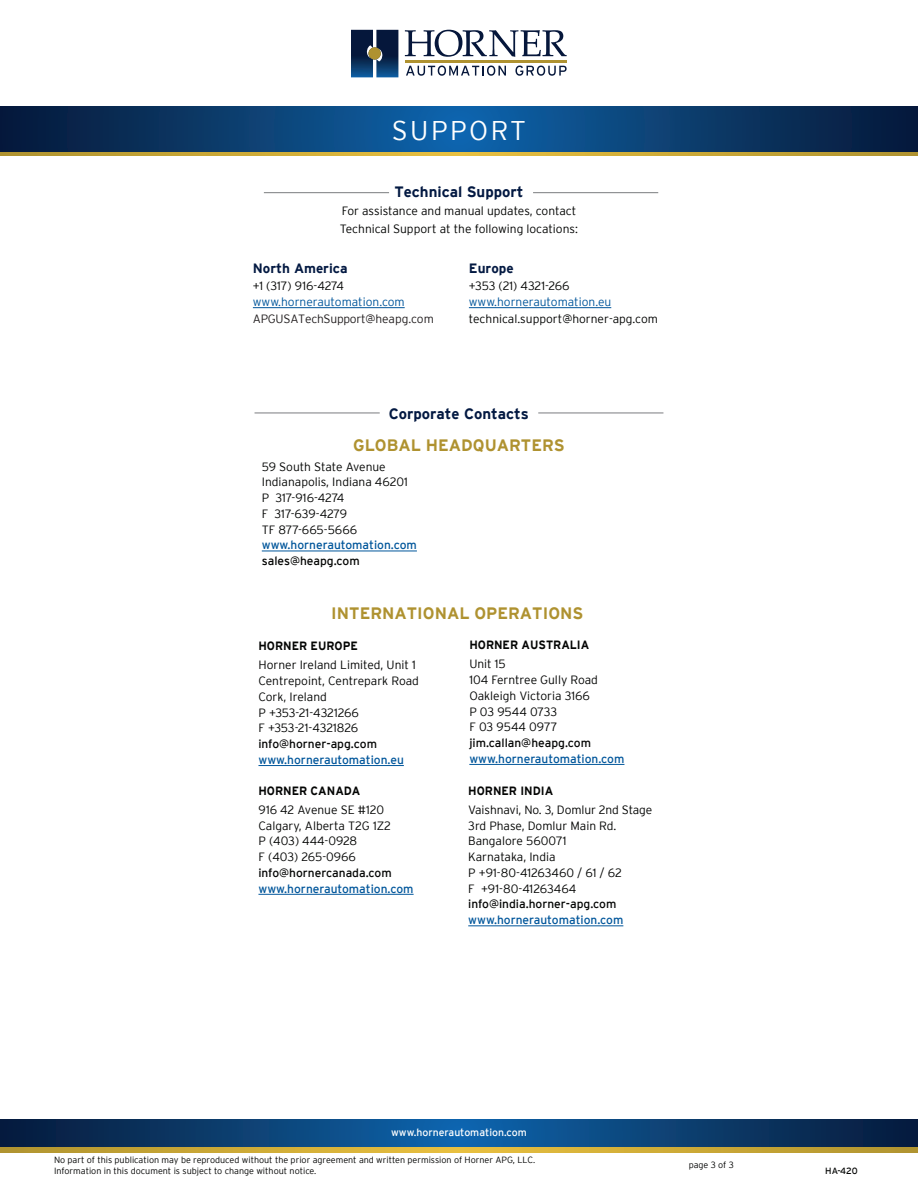
<style>
.page{position:relative;width:918px;height:1188px;background:#fff}
.page>*{position:absolute;margin:0;border:0;box-sizing:border-box;transform-origin:0 0}
.t1{font:300 27px "Interstate";letter-spacing:.09em;color:#fff}
.t2{font:700 16.5px "Interstate";color:#af9230}
.t3{font:700 15px "Interstate";color:#031942}
.t4{font:700 13.5px "Interstate";color:#031942}
.t5{font:300 12px/15.8px "Interstate";color:#040504}
.t6{font:12px "Interstate";color:#01569b}
.t7{font:12px "Interstate";color:#040504}
.t8{font:700 12px "Interstate";color:#040504;scale:.95 1}
.t9{font:300 12px "Interstate";color:#01569b}
.t10{font:300 12px "Interstate";letter-spacing:-.02em;color:#231f20}
.t11{font:10.5px "Interstate";color:#fff}
.t12{font:300 9px/10.8px "Interstate";color:#040504}
.t13{font:9px "Interstate";color:#040504}
</style>
<div class="page">
<svg style="left:405px;top:30px;width:162px;height:27px"></svg>
<hr style="left:405px;top:60px;width:162px;height:3px;background:#af9230">
<svg style="left:351px;top:30px;width:47px;height:47px;background:#19375e"></svg>
<div style="left:368px;top:47px;width:13px;height:13px;background:#af9230;border-radius:50%"></div>
<svg style="left:406px;top:66px;width:100px;height:10px"></svg>
<svg style="left:515px;top:66px;width:52px;height:10px"></svg>
<svg style="left:0;top:1120px;width:918px;height:28px;background:#11426f"></svg>
<svg style="left:0;top:1148px;width:918px;height:4px;background:#cca937"></svg>
<svg style="left:0;top:107px;width:918px;height:45px;background:#0a3d70"></svg>
<svg style="left:0;top:152px;width:918px;height:3px;background:#cba836"></svg>
<hr style="left:258px;top:765px;width:146px;height:1px;background:#01569b">
<hr style="left:258px;top:894px;width:156px;height:1px;background:#01569b">
<hr style="left:468px;top:926px;width:155px;height:1px;background:#01569b">
<hr style="left:262px;top:551px;width:155px;height:1px;background:#01569b">
<hr style="left:469px;top:764px;width:155px;height:1px;background:#01569b">
<hr style="left:253px;top:307px;width:152px;height:1px;background:#01569b">
<hr style="left:469px;top:307px;width:142px;height:1px;background:#01569b">
<hr style="left:533px;top:192px;width:125px;height:1px;background:#7a7c7f">
<hr style="left:264px;top:192px;width:125px;height:1px;background:#7a7c7f">
<hr style="left:538px;top:413px;width:125px;height:1px;background:#7a7c7f">
<hr style="left:255px;top:413px;width:125px;height:1px;background:#7a7c7f">
<h1 class="t1" style="left:392px;top:115px;width:136px">SUPPORT</h1>
<p class="t3" style="left:394px;top:183px;width:131px">Technical Support</p>
<p class="t5" style="left:340px;top:201px;width:240px;line-height:18px">For assistance and manual updates, contact<br>Technical Support at the following locations:</p>
<p class="t4" style="left:253px;top:261px;width:96px">North America</p>
<p class="t4" style="left:469px;top:261px;width:46px">Europe</p>
<p class="t5" style="left:253px;top:277px;width:92px">+1 (317) 916-4274</p>
<p class="t5" style="left:469px;top:277px;width:102px">+353 (21) 4321-266</p>
<p class="t9" style="left:253px;top:295px;width:153px">www.hornerautomation.com</p>
<p class="t9" style="left:469px;top:295px;width:144px">www.hornerautomation.eu</p>
<p class="t10" style="left:253px;top:312px;width:182px">APGUSATechSupport@heapg.com</p>
<p class="t5" style="left:469px;top:310px;width:191px">technical.support@horner-apg.com</p>
<p class="t3" style="left:389px;top:405px;width:142px">Corporate Contacts</p>
<h2 class="t2" style="left:353px;top:436px;width:213px">GLOBAL HEADQUARTERS</h2>
<p class="t5" style="left:262px;top:458px;width:147px">59 South State Avenue<br>Indianapolis, Indiana 46201<br>P 317-916-4274<br>F 317-639-4279<br>TF 877-665-5666</p>
<p class="t6" style="left:262px;top:538px;width:157px">www.hornerautomation.com</p>
<p class="t7" style="left:262px;top:554px;width:100px">sales@heapg.com</p>
<h2 class="t2" style="left:331px;top:604px;width:254px">INTERNATIONAL OPERATIONS</h2>
<p class="t8" style="left:258px;top:639px;width:106px">HORNER EUROPE</p>
<p class="t5" style="left:258px;top:657px;width:162px">Horner Ireland Limited, Unit 1<br>Centrepoint, Centrepark Road<br>Cork, Ireland<br>P +353-21-4321266<br>F +353-21-4321826</p>
<p class="t7" style="left:258px;top:737px;width:120px">info@horner-apg.com</p>
<p class="t6" style="left:258px;top:753px;width:147px">www.hornerautomation.eu</p>
<p class="t8" style="left:258px;top:784px;width:109px">HORNER CANADA</p>
<p class="t5" style="left:258px;top:802px;width:134px">916 42 Avenue SE #120<br>Calgary, Alberta T2G 1Z2<br>P (403) 444-0928<br>F (403) 265-0966</p>
<p class="t7" style="left:258px;top:866px;width:135px">info@hornercanada.com</p>
<p class="t6" style="left:258px;top:882px;width:157px">www.hornerautomation.com</p>
<p class="t8" style="left:469px;top:638px;width:128px">HORNER AUSTRALIA</p>
<p class="t5" style="left:469px;top:656px;width:130px">Unit 15<br>104 Ferntree Gully Road<br>Oakleigh Victoria 3166<br>P 03 9544 0733<br>F 03 9544 0977</p>
<p class="t7" style="left:469px;top:736px;width:123px">jim.callan@heapg.com</p>
<p class="t6" style="left:469px;top:752px;width:157px">www.hornerautomation.com</p>
<p class="t8" style="left:468px;top:784px;width:91px">HORNER INDIA</p>
<p class="t5" style="left:468px;top:802px;width:186px">Vaishnavi, No. 3, Domlur 2nd Stage<br>3rd Phase, Domlur Main Rd.<br>Bangalore 560071<br>Karnataka, India<br>P +91-80-41263460 / 61 / 62<br>F +91-80-41263464</p>
<p class="t7" style="left:468px;top:898px;width:150px">info@india.horner-apg.com</p>
<p class="t6" style="left:468px;top:913px;width:157px">www.hornerautomation.com</p>
<p class="t11" style="left:391px;top:1127px;width:137px">www.hornerautomation.com</p>
<p class="t12" style="left:54px;top:1154px;width:483px">No part of this publication may be reproduced without the prior agreement and written permission of Horner APG, LLC.<br>Information in this document is subject to change without notice.</p>
<p class="t12" style="left:689px;top:1160px;width:47px">page 3 of 3</p>
<p class="t13" style="left:825px;top:1166px;width:34px">HA-420</p>
</div>
